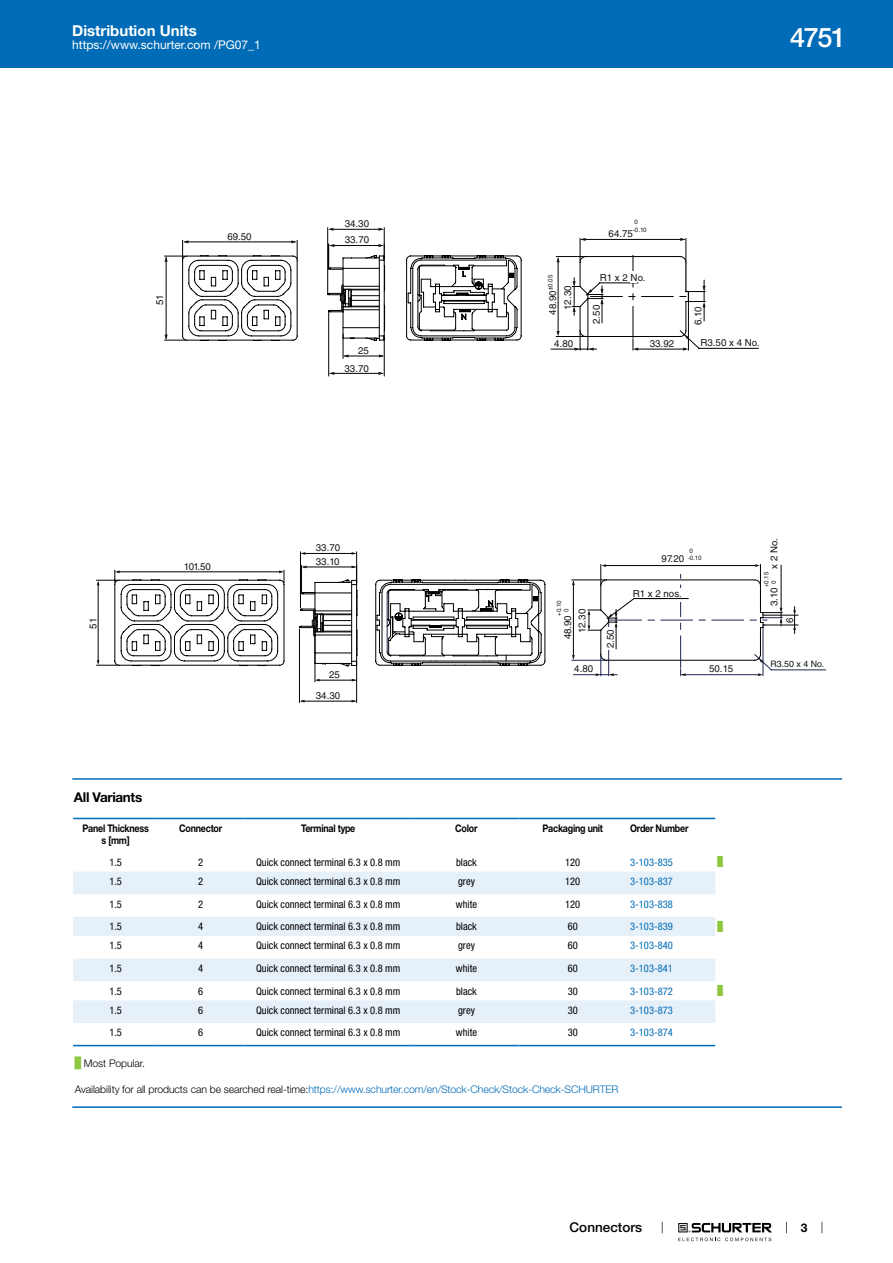
<style>
.page{position:relative;width:893px;height:1263px;background:#fff}
.page>*{position:absolute;margin:0;border:0;box-sizing:border-box;transform-origin:0 0}
.t1{font:500 27px "Helvetica Neue LT";color:#fff}
.t2{font:700 15px "Helvetica Neue LT";color:#fff}
.t3{font:700 13.5px "Helvetica Neue LT";letter-spacing:-.025em;color:#000}
.t4{font:500 13.5px "Helvetica Neue LT";color:#000}
.t5{font:12px "Helvetica Neue LT";color:#fff}
.t6{font:700 12px "Helvetica Neue LT";color:#000}
.t7{font:condensed 10.5px "Helvetica Neue LT";color:#000}
.t8{font:300 10.5px "Helvetica Neue LT";letter-spacing:-.01em;color:#006bb6}
.t9{font:condensed 10.5px "Helvetica Neue LT";color:#006bb6}
.t10{font:700 10.5px/12.6px "Helvetica Neue LT";letter-spacing:-.025em;color:#000;text-align:center;scale:.85 1}
.t11{font:300 10.5px "Helvetica Neue LT";letter-spacing:-.01em;color:#000}
.t12{font:9.75px/15.8px "Helvetica LT Std";color:#131718}
.t13{font:9px "Arial Unicode MS";color:#8dc63f}
.t14{font:8.85px "Helvetica LT Std";color:#131718}
.t15{font:6.15px/7.5px "Helvetica LT Std";letter-spacing:-.055em;color:#131718}
.s1{font-family:"Arial Unicode MS";font-weight:400;color:#8dc63f}
.s2{color:#000}
</style>
<div class="page">
<svg style="left:678px;top:1223px;width:94px;height:18px"></svg>
<div style="left:0;top:0;width:893px;height:68px;background:#006bb6"></div>
<hr style="left:384px;top:228px;width:1px;height:30px;background:#000">
<hr style="left:327px;top:228px;width:1px;height:66px;background:#000">
<hr style="left:330px;top:229px;width:52px;height:1px;background:#000">
<hr style="left:384px;top:337px;width:1px;height:39px;background:#000">
<hr style="left:328px;top:311px;width:1px;height:65px;background:#000">
<hr style="left:330px;top:373px;width:52px;height:1px;background:#000">
<svg style="left:328px;top:228px;width:5px;height:3px"></svg>
<svg style="left:378px;top:228px;width:6px;height:3px"></svg>
<svg style="left:378px;top:372px;width:6px;height:3px"></svg>
<svg style="left:329px;top:372px;width:5px;height:3px"></svg>
<svg style="left:164px;top:238px;width:595px;height:120px"></svg>
<hr style="left:356px;top:552px;width:1px;height:31px;background:#000">
<hr style="left:300px;top:552px;width:1px;height:56px;background:#000">
<hr style="left:302px;top:553px;width:53px;height:1px;background:#000">
<hr style="left:356px;top:661px;width:1px;height:41px;background:#000">
<hr style="left:299px;top:629px;width:1px;height:73px;background:#000">
<hr style="left:301px;top:701px;width:54px;height:1px;background:#000">
<svg style="left:375px;top:579px;width:171px;height:87px"></svg>
<svg style="left:96px;top:570px;width:189px;height:96px"></svg>
<svg style="left:299px;top:565px;width:59px;height:117px"></svg>
<svg style="left:572px;top:564px;width:254px;height:112px"></svg>
<hr style="left:634px;top:598px;width:54px;height:1px;background:#000">
<hr style="left:608px;top:628px;width:2px;height:22px;background:#fff">
<div style="left:665px;top:589px;width:41px;height:13px;background:#fff"></div>
<hr style="left:640px;top:598px;width:48px;height:1px;background:#000">
<hr style="left:72px;top:778px;width:770px;height:2px;background:#006bb6">
<svg style="left:73px;top:819px;width:642px;height:228px"></svg>
<svg style="left:73px;top:872px;width:642px;height:151px;fill:#e6f0f8"></svg>
<hr style="left:73px;top:818px;width:85px;height:1px;background:#006bb6">
<hr style="left:158px;top:818px;width:85px;height:1px;background:#006bb6">
<hr style="left:243px;top:818px;width:170px;height:1px;background:#006bb6">
<hr style="left:413px;top:818px;width:107px;height:1px;background:#006bb6">
<hr style="left:520px;top:818px;width:106px;height:1px;background:#006bb6">
<hr style="left:626px;top:818px;width:89px;height:1px;background:#006bb6">
<hr style="left:73px;top:1045px;width:85px;height:1px;background:#006bb6">
<hr style="left:158px;top:1045px;width:85px;height:1px;background:#006bb6">
<hr style="left:243px;top:1045px;width:170px;height:1px;background:#006bb6">
<hr style="left:413px;top:1045px;width:107px;height:1px;background:#006bb6">
<hr style="left:520px;top:1045px;width:106px;height:1px;background:#006bb6">
<hr style="left:626px;top:1045px;width:89px;height:1px;background:#006bb6">
<hr style="left:72px;top:1106px;width:770px;height:2px;background:#006bb6">
<h2 class="t2" style="left:72px;top:21px;width:126px">Distribution Units</h2>
<p class="t5" style="left:72px;top:38px;width:190px">https://www.schurter.com /PG07_1</p>
<p class="t12" style="left:152px;top:305px;width:12px;rotate:-90deg">51</p>
<p class="t12" style="left:227px;top:228px;width:26px">69.50</p>
<p class="t12" style="left:345px;top:216px;width:26px">34.30<br>33.70</p>
<p class="t12" style="left:358px;top:342px;width:12px">25</p>
<p class="t12" style="left:344px;top:360px;width:26px">33.70</p>
<p class="t12" style="left:85px;top:629px;width:12px;rotate:-90deg">51</p>
<p class="t12" style="left:184px;top:558px;width:29px">101.50</p>
<p class="t12" style="left:316px;top:540px;width:26px;line-height:14.4px">33.70<br>33.10</p>
<p class="t12" style="left:316px;top:663px;width:26px;line-height:21.3px;text-align:right">25<br>34.30</p>
<h1 class="t1" style="left:790px;top:21px;width:57px">4751</h1>
<p class="t12" style="left:545px;top:315px;width:42px;rotate:-90deg">48.90<sup>±</sup><sup>0.05</sup></p>
<p class="t12" style="left:560px;top:310px;width:25px;rotate:-90deg">12.30</p>
<p class="t12" style="left:554px;top:336px;width:20px">4.80</p>
<p class="t15" style="left:633px;top:218px;width:15px">0 -0.10</p>
<p class="t12" style="left:609px;top:226px;width:26px">64.75</p>
<p class="t12" style="left:600px;top:270px;width:47px">R1 x 2 No.</p>
<p class="t12" style="left:588px;top:324px;width:20px;rotate:-90deg">2.50</p>
<p class="t12" style="left:650px;top:336px;width:26px">33.92</p>
<p class="t12" style="left:690px;top:325px;width:20px;rotate:-90deg">6.10</p>
<p class="t12" style="left:700px;top:335px;width:61px">R3.50 x 4 No.</p>
<p class="t15" style="left:555px;top:612px;width:13px;text-indent:-3px;rotate:-90deg">+0.10<br>0</p>
<p class="t12" style="left:561px;top:633px;width:25px;line-height:14.1px;text-indent:-6px;rotate:-90deg">48.90<br>12.30</p>
<p class="t12" style="left:574px;top:661px;width:20px">4.80</p>
<p class="t12" style="left:602px;top:648px;width:20px;rotate:-90deg">2.50</p>
<p class="t15" style="left:688px;top:547px;width:15px">0 -0.10</p>
<p class="t12" style="left:662px;top:551px;width:24px">97.20</p>
<p class="t12" style="left:633px;top:586px;width:51px">R1 x 2 nos.</p>
<p class="t12" style="left:709px;top:661px;width:25px">50.15</p>
<p class="t12" style="left:766px;top:569px;width:32px;rotate:-90deg">x 2 No.</p>
<p class="t12" style="left:766px;top:606px;width:20px;rotate:-90deg">3.10</p>
<p class="t15" style="left:762px;top:584px;width:13px;text-indent:-3px;rotate:-90deg">+0.15<br>0</p>
<p class="t12" style="left:782px;top:623px;width:7px;rotate:-90deg">6</p>
<p class="t14" style="left:770px;top:659px;width:55px">R3.50 x 4 No.</p>
<p class="t3" style="left:74px;top:788px;width:70px">All Variants</p>
<p class="t10" style="left:82px;top:821px;width:80px">Panel Thickness s [mm]</p>
<p class="t10" style="left:179px;top:821px;width:52px">Connector</p>
<p class="t10" style="left:301px;top:821px;width:65px">Terminal type</p>
<p class="t10" style="left:455px;top:821px;width:28px">Color</p>
<p class="t10" style="left:542px;top:821px;width:73px">Packaging unit</p>
<p class="t10" style="left:630px;top:821px;width:70px">Order Number</p>
<p class="t7" style="left:109px;top:856px;width:14px">1.5</p>
<p class="t7" style="left:198px;top:856px;width:7px">2</p>
<p class="t7" style="left:256px;top:856px;width:146px">Quick connect terminal 6.3 x 0.8 mm</p>
<p class="t7" style="left:456px;top:856px;width:22px">black</p>
<p class="t7" style="left:565px;top:856px;width:17px">120</p>
<p class="t9" style="left:630px;top:856px;width:44px">3-103-835</p>
<p class="t13" style="left:717px;top:855px;width:7px">█</p>
<p class="t7" style="left:109px;top:875px;width:14px">1.5</p>
<p class="t7" style="left:198px;top:875px;width:7px">2</p>
<p class="t7" style="left:256px;top:875px;width:146px">Quick connect terminal 6.3 x 0.8 mm</p>
<p class="t7" style="left:458px;top:875px;width:18px">grey</p>
<p class="t7" style="left:565px;top:875px;width:17px">120</p>
<p class="t9" style="left:630px;top:875px;width:44px">3-103-837</p>
<p class="t7" style="left:109px;top:898px;width:14px">1.5</p>
<p class="t7" style="left:198px;top:898px;width:7px">2</p>
<p class="t7" style="left:256px;top:898px;width:146px">Quick connect terminal 6.3 x 0.8 mm</p>
<p class="t7" style="left:456px;top:898px;width:23px">white</p>
<p class="t7" style="left:565px;top:898px;width:17px">120</p>
<p class="t9" style="left:630px;top:898px;width:44px">3-103-838</p>
<p class="t7" style="left:109px;top:920px;width:14px">1.5</p>
<p class="t7" style="left:198px;top:920px;width:7px">4</p>
<p class="t7" style="left:256px;top:920px;width:146px">Quick connect terminal 6.3 x 0.8 mm</p>
<p class="t7" style="left:456px;top:920px;width:22px">black</p>
<p class="t7" style="left:568px;top:920px;width:12px">60</p>
<p class="t9" style="left:630px;top:920px;width:44px">3-103-839</p>
<p class="t13" style="left:717px;top:920px;width:7px">█</p>
<p class="t7" style="left:109px;top:939px;width:14px">1.5</p>
<p class="t7" style="left:198px;top:939px;width:7px">4</p>
<p class="t7" style="left:256px;top:939px;width:146px">Quick connect terminal 6.3 x 0.8 mm</p>
<p class="t7" style="left:458px;top:939px;width:18px">grey</p>
<p class="t7" style="left:568px;top:939px;width:12px">60</p>
<p class="t9" style="left:630px;top:939px;width:44px">3-103-840</p>
<p class="t7" style="left:109px;top:962px;width:14px">1.5</p>
<p class="t7" style="left:198px;top:962px;width:7px">4</p>
<p class="t7" style="left:256px;top:962px;width:146px">Quick connect terminal 6.3 x 0.8 mm</p>
<p class="t7" style="left:456px;top:962px;width:23px">white</p>
<p class="t7" style="left:568px;top:962px;width:12px">60</p>
<p class="t9" style="left:630px;top:962px;width:44px">3-103-841</p>
<p class="t7" style="left:109px;top:985px;width:14px">1.5</p>
<p class="t7" style="left:198px;top:985px;width:7px">6</p>
<p class="t7" style="left:256px;top:985px;width:146px">Quick connect terminal 6.3 x 0.8 mm</p>
<p class="t7" style="left:456px;top:985px;width:22px">black</p>
<p class="t7" style="left:568px;top:985px;width:12px">30</p>
<p class="t9" style="left:630px;top:985px;width:44px">3-103-872</p>
<p class="t13" style="left:717px;top:984px;width:7px">█</p>
<p class="t7" style="left:109px;top:1004px;width:14px">1.5</p>
<p class="t7" style="left:198px;top:1004px;width:7px">6</p>
<p class="t7" style="left:256px;top:1004px;width:146px">Quick connect terminal 6.3 x 0.8 mm</p>
<p class="t7" style="left:458px;top:1004px;width:18px">grey</p>
<p class="t7" style="left:568px;top:1004px;width:12px">30</p>
<p class="t9" style="left:630px;top:1004px;width:44px">3-103-873</p>
<p class="t7" style="left:109px;top:1026px;width:14px">1.5</p>
<p class="t7" style="left:198px;top:1026px;width:7px">6</p>
<p class="t7" style="left:256px;top:1026px;width:146px">Quick connect terminal 6.3 x 0.8 mm</p>
<p class="t7" style="left:456px;top:1026px;width:23px">white</p>
<p class="t7" style="left:568px;top:1026px;width:12px">30</p>
<p class="t9" style="left:630px;top:1026px;width:44px">3-103-874</p>
<p class="t11" style="left:75px;top:1056px;width:72px"><span class="s1">█</span> Most Popular.</p>
<p class="t8" style="left:75px;top:1082px;width:545px"><span class="s2">Availability for all products can be searched real-time:</span>https://www.schurter.com/en/Stock-Check/Stock-Check-SCHURTER</p>
<p class="t4" style="left:570px;top:1219px;width:74px">Connectors</p>
<p class="t6" style="left:801px;top:1220px;width:8px">3</p>
</div>
